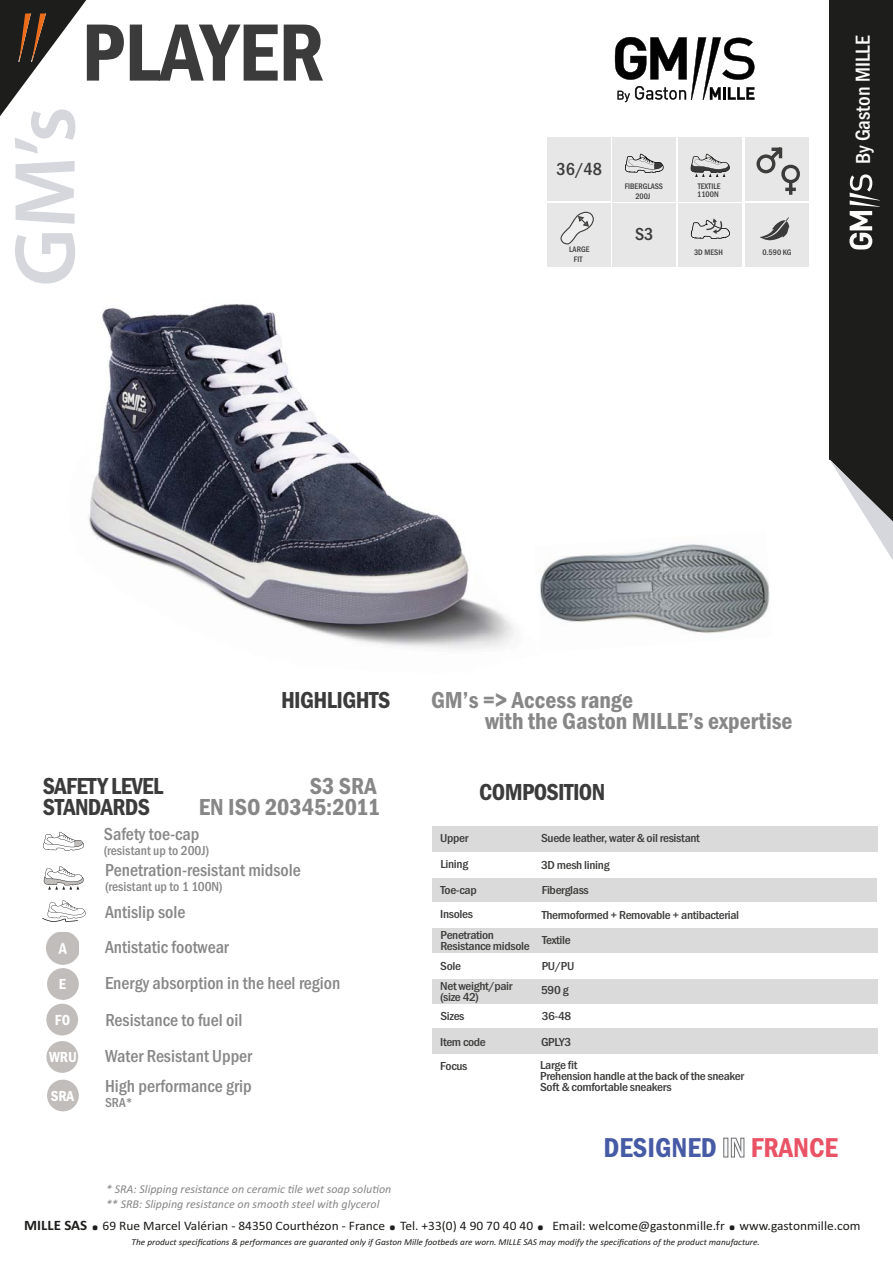
<style>
.page{position:relative;width:893px;height:1266px;background:#fff}
.page>*{position:absolute;margin:0;border:0;box-sizing:border-box;transform-origin:0 0}
.t1{font:600 87.45px "Myriad Pro";color:#d5d7dd}
.t2{font:600 condensed 84px "Franklin Gothic";color:#3c3b3b}
.t3{font:700 31.65px "Calibri";color:#1d1d1b}
.t4{font:600 condensed 28.2px "Franklin Gothic";color:#465aa5}
.t5{font:600 condensed 24px/21px "Franklin Gothic";color:#878787}
.t6{font:600 condensed 24px "Franklin Gothic";letter-spacing:-.025em;color:#3c3b3b}
.t7{font:500 condensed 21px "Franklin Gothic";color:#fcfcf8}
.t8{font:500 condensed 18px/34.7px "Franklin Gothic";color:#878787}
.t9{font:500 condensed 18px "Franklin Gothic";color:#3c3b3b}
.t10{font:600 condensed 15.15px "Franklin Gothic";color:#fff}
.t11{font:700 14.4px "Calibri";color:#1d1d1b}
.t12{font:500 condensed 13.5px "Franklin Gothic";color:#878787}
.t13{font:12.9px "Calibri";color:#1d1d1b}
.t14{font:500 condensed 12px/25.5px "Franklin Gothic";letter-spacing:-.025em;color:#3d3d3c;scale:1.11 1}
.t15{font:italic 12px/15px "Calibri";color:#878787}
.t16{font:italic 9px "Calibri";color:#1d1d1b}
.t17{font:500 condensed 8.25px/10.1px "Franklin Gothic";color:#3c3b3b;text-align:center}
.s1{color:#70706f}
.s2{color:#f7f8fb}
.s3{color:#ea5265}
.s4{font-size:31.65px}
</style>
<div class="page">
<img style="left:88px;top:304px;width:426px;height:346px">
<img style="left:540px;top:544px;width:230px;height:90px">
<div style="left:432px;top:826px;width:446px;height:26px;background:#dadada"></div>
<div style="left:432px;top:878px;width:445px;height:25px;background:#dadada"></div>
<div style="left:432px;top:902px;width:446px;height:26px;background:#fff"></div>
<div style="left:432px;top:928px;width:446px;height:25px;background:#dadada"></div>
<div style="left:432px;top:978px;width:446px;height:26px;background:#dadada"></div>
<div style="left:432px;top:1028px;width:446px;height:25px;background:#dadada"></div>
<div style="left:612px;top:203px;width:64px;height:64px;background:#e8e7e7"></div>
<div style="left:547px;top:137px;width:64px;height:64px;background:#e8e7e7"></div>
<div style="left:745px;top:203px;width:64px;height:64px;background:#e8e7e7"></div>
<svg style="left:760px;top:217px;width:29px;height:24px"></svg>
<div style="left:678px;top:203px;width:64px;height:64px;background:#e8e7e7"></div>
<svg style="left:691px;top:218px;width:39px;height:21px"></svg>
<svg style="left:615px;top:37px;width:139px;height:65px"></svg>
<svg style="left:0;top:0;width:86px;height:116px"></svg>
<div style="left:829px;top:0;width:64px;height:459px;background:#1d1d1b"></div>
<svg style="left:849px;top:174px;width:31px;height:75px"></svg>
<div style="left:613px;top:137px;width:63px;height:64px;background:#e8e7e7"></div>
<svg style="left:625px;top:154px;width:39px;height:19px"></svg>
<div style="left:678px;top:137px;width:64px;height:64px;background:#e8e7e7"></div>
<svg style="left:691px;top:154px;width:39px;height:23px"></svg>
<div style="left:547px;top:203px;width:64px;height:64px;background:#e8e7e7"></div>
<svg style="left:560px;top:211px;width:34px;height:33px"></svg>
<svg style="left:42px;top:831px;width:44px;height:281px"></svg>
<img style="left:46px;top:932px;width:33px;height:32px">
<div style="left:47px;top:1079px;width:32px;height:32px;background:#c0bdbb;border-radius:50%"></div>
<div style="left:46px;top:1003px;width:32px;height:32px;background:#c0bdbb;border-radius:50%"></div>
<svg style="left:829px;top:459px;width:64px;height:101px"></svg>
<div style="left:46px;top:1041px;width:32px;height:31px;background:#c0bdbb;border-radius:50%"></div>
<div style="left:745px;top:137px;width:64px;height:64px;background:#e8e7e7"></div>
<svg style="left:756px;top:148px;width:44px;height:47px"></svg>
<h2 class="t2" style="left:82px;top:2px;width:244px">PLAYER</h2>
<h1 class="t1" style="left:-7px;top:287px;width:182px;rotate:-90deg">GM’s</h1>
<h3 class="t9" style="left:557px;top:163px;width:47px">36/48</h3>
<p class="t17" style="left:569px;top:245px;width:22px">LARGE<br>FIT</p>
<p class="t17" style="left:625px;top:182px;width:40px">FIBERGLASS<br>200J</p>
<p class="t17" style="left:697px;top:183px;width:25px;line-height:7.5px;text-align:left">TEXTILE<br>1100N</p>
<h3 class="t9" style="left:635px;top:228px;width:20px">S3</h3>
<p class="t17" style="left:694px;top:248px;width:30px">3D MESH</p>
<p class="t17" style="left:762px;top:248px;width:31px">0.590 KG</p>
<h3 class="t7" style="left:856px;top:164px;width:130px;rotate:-90deg">By Gaston MILLE</h3>
<h3 class="t6" style="left:281px;top:686px;width:111px">HIGHLIGHTS</h3>
<h3 class="t5" style="left:485px;top:689px;width:309px;text-indent:-54px">GM’s =&gt; Access range<br>with the Gaston MILLE’s expertise</h3>
<h3 class="t6" style="left:43px;top:771px;width:122px">SAFETY LEVEL</h3>
<h3 class="t5" style="left:310px;top:775px;width:68px">S3 SRA</h3>
<h3 class="t6" style="left:43px;top:792px;width:109px">STANDARDS</h3>
<h3 class="t5" style="left:199px;top:796px;width:183px">EN ISO 20345:2011</h3>
<h3 class="t8" style="left:104px;top:818px;width:97px">Safety toe-cap</h3>
<p class="t12" style="left:104px;top:846px;width:107px">(resistant up to 200J)</p>
<h3 class="t8" style="left:105px;top:854px;width:197px">Penetration-resistant midsole</h3>
<p class="t12" style="left:105px;top:882px;width:119px">(resistant up to 1 100N)</p>
<h3 class="t8" style="left:105px;top:896px;width:125px">Antislip sole<br>Antistatic footwear</h3>
<p class="t10" style="left:59px;top:975px;width:9px">E</p>
<h3 class="t8" style="left:105px;top:967px;width:237px">Energy absorption in the heel region</h3>
<p class="t10" style="left:55px;top:1011px;width:17px">FO</p>
<h3 class="t8" style="left:105px;top:1004px;width:139px">Resistance to fuel oil</h3>
<p class="t10" style="left:49px;top:1048px;width:29px">WRU</p>
<h3 class="t8" style="left:105px;top:1040px;width:149px">Water Resistant Upper</h3>
<p class="t10" style="left:51px;top:1086px;width:25px">SRA</p>
<h3 class="t8" style="left:105px;top:1070px;width:148px">High performance grip</h3>
<p class="t12" style="left:105px;top:1098px;width:29px">SRA*</p>
<p class="t15" style="left:106px;top:1182px;width:287px">* SRA: Slipping resistance on ceramic -le wet soap solu-on ** SRB: Slipping resistance on smooth steel with glycerol</p>
<h3 class="t6" style="left:479px;top:777px;width:128px">COMPOSITION</h3>
<p class="t14" style="left:440px;top:826px;width:34px;line-height:26px">Upper<br>Lining<br>Toe-cap</p>
<p class="t14" style="left:440px;top:902px;width:31px">Insoles</p>
<p class="t14" style="left:440px;top:930px;width:82px;line-height:10.9px">Penetration<br>Resistance midsole</p>
<p class="t14" style="left:440px;top:957px;width:67px;line-height:19.4px">Sole<br>Net weight/pair</p>
<p class="t14" style="left:440px;top:988px;width:36px;line-height:19.2px">(size 42)<br>Sizes</p>
<p class="t14" style="left:440px;top:1030px;width:43px">Item code</p>
<p class="t14" style="left:440px;top:1054px;width:26px">Focus</p>
<p class="t14" style="left:541px;top:827px;width:180px">Suede leather, water &amp; oil resistant<br>3D mesh lining<br>Fiberglass<br>Thermoformed + Removable + antibacterial<br>Textile<br>PU/PU</p>
<p class="t14" style="left:541px;top:978px;width:29px">590 g<br>36-48<br>GPLY3</p>
<p class="t14" style="left:540px;top:1060px;width:185px;line-height:10.9px">Large fit<br>Prehension handle at the back of the sneaker<br>Soft &amp; comfortable sneakers</p>
<h3 class="t4" style="left:604px;top:1130px;width:236px">DESIGNED <span class="s1">I</span><span class="s2">N</span> <span class="s3">FRANCE</span></h3>
<p class="t11" style="left:24px;top:1216px;width:77px">MILLE SAS <span class="s4">.</span></p>
<p class="t13" style="left:103px;top:1218px;width:284px">69 Rue Marcel Valérian - 84350 Courthézon - France</p>
<h3 class="t3" style="left:388px;top:1200px;width:10px">.</h3>
<p class="t13" style="left:400px;top:1218px;width:135px">Tel. +33(0) 4 90 70 40 40</p>
<h3 class="t3" style="left:536px;top:1200px;width:10px">.</h3>
<p class="t13" style="left:552px;top:1218px;width:174px">Email: welcome@gastonmille.fr</p>
<h3 class="t3" style="left:728px;top:1200px;width:10px">.</h3>
<p class="t13" style="left:740px;top:1218px;width:122px">www.gastonmille.com</p>
<p class="t16" style="left:131px;top:1238px;width:630px">The product specifica-ons &amp; performances are guaranted only if Gaston Mille footbeds are worn. MILLE SAS may modify the specifica-ons of the product manufacture.</p>
</div>
